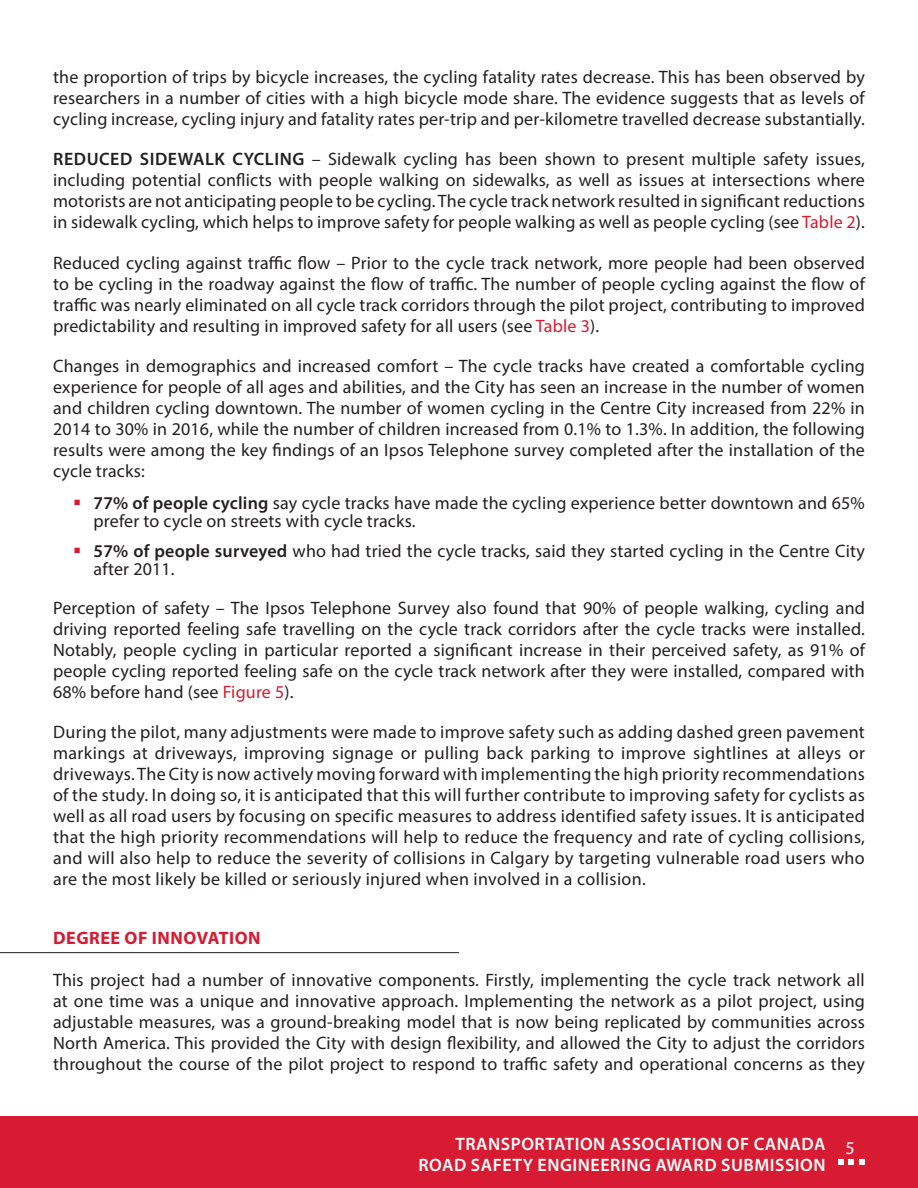
<style>
.page{position:relative;width:918px;height:1188px;background:#fff}
.page>*{position:absolute;margin:0;border:0;box-sizing:border-box;transform-origin:0 0}
.Body{font:18px/21px "Myriad Pro";letter-spacing:.01em;color:#231f20;text-align:justify}
.t1{font:600 18px/21px "Myriad Pro";letter-spacing:.03em;color:#fff}
.Header_1{font:700 18px "Myriad Pro";letter-spacing:.03em;color:#d61b32}
.s1{font-weight:600}
.s2{color:#d61b32}
.s3{font-weight:400}
</style>
<div class="page">
<div style="left:0;top:1116px;width:918px;height:72px;background:#d61b32"></div>
<svg style="left:838px;top:1159px;width:27px;height:6px"></svg>
<hr style="left:0;top:952px;width:459px;height:1px;background:#231f20">
<p class="Body" style="left:53px;top:66px;width:813px">the proportion of trips by bicycle increases, the cycling fatality rates decrease. This has been observed by researchers in a number of cities with a high bicycle mode share. The evidence suggests that as levels of cycling increase, cycling injury and fatality rates per-trip and per-kilometre travelled decrease substantially.</p>
<p class="Body" style="left:53px;top:148px;width:813px"><span class="s1">REDUCED SIDEWALK CYCLING</span> – Sidewalk cycling has been shown to present multiple safety issues, including potential conflicts with people walking on sidewalks, as well as issues at intersections where motorists are not anticipating people to be cycling. The cycle track network resulted in significant reductions in sidewalk cycling, which helps to improve safety for people walking as well as people cycling (see <span class="s2">Table 2</span>).</p>
<p class="Body" style="left:53px;top:252px;width:813px">Reduced cycling against traffic flow – Prior to the cycle track network, more people had been observed to be cycling in the roadway against the flow of traffic. The number of people cycling against the flow of traffic was nearly eliminated on all cycle track corridors through the pilot project, contributing to improved predictability and resulting in improved safety for all users (see <span class="s2">Table 3</span>).</p>
<p class="Body" style="left:53px;top:355px;width:813px">Changes in demographics and increased comfort – The cycle tracks have created a comfortable cycling experience for people of all ages and abilities, and the City has seen an increase in the number of women and children cycling downtown. The number of women cycling in the Centre City increased from 22% in 2014 to 30% in 2016, while the number of children increased from 0.1% to 1.3%. In addition, the following results were among the key findings of an Ipsos Telephone survey completed after the installation of the cycle tracks:</p>
<p class="Body" style="left:94px;top:493px;width:773px;line-height:18px"><span class="s1">77% of people cycling</span> say cycle tracks have made the cycling experience better downtown and 65% prefer to cycle on streets with cycle tracks.</p>
<p class="Body" style="left:94px;top:541px;width:773px;line-height:18px"><span class="s1">57% of people surveyed</span> who had tried the cycle tracks, said they started cycling in the Centre City after 2011.</p>
<p class="Body" style="left:53px;top:597px;width:813px">Perception of safety – The Ipsos Telephone Survey also found that 90% of people walking, cycling and driving reported feeling safe travelling on the cycle track corridors after the cycle tracks were installed.<br>Notably, people cycling in particular reported a significant increase in their perceived safety, as 91% of people cycling reported feeling safe on the cycle track network after they were installed, compared with 68% before hand (see <span class="s2">Figure 5</span>).</p>
<p class="Body" style="left:53px;top:721px;width:813px">During the pilot, many adjustments were made to improve safety such as adding dashed green pavement markings at driveways, improving signage or pulling back parking to improve sightlines at alleys or driveways. The City is now actively moving forward with implementing the high priority recommendations of the study. In doing so, it is anticipated that this will further contribute to improving safety for cyclists as well as all road users by focusing on specific measures to address identified safety issues. It is anticipated that the high priority recommendations will help to reduce the frequency and rate of cycling collisions, and will also help to reduce the severity of collisions in Calgary by targeting vulnerable road users who are the most likely be killed or seriously injured when involved in a collision.</p>
<p class="Header_1" style="left:53px;top:926px;width:209px">DEGREE OF INNOVATION</p>
<p class="Body" style="left:53px;top:969px;width:813px">This project had a number of innovative components. Firstly, implementing the cycle track network all at one time was a unique and innovative approach. Implementing the network as a pilot project, using adjustable measures, was a ground-breaking model that is now being replicated by communities across North America. This provided the City with design flexibility, and allowed the City to adjust the corridors throughout the course of the pilot project to respond to traffic safety and operational concerns as they</p>
<p class="t1" style="left:419px;top:1133px;width:438px;text-indent:37px">TRANSPORTATION ASSOCIATION OF CANADA <span class="s3">5<br></span>ROAD SAFETY ENGINEERING AWARD SUBMISSION</p>
</div>
